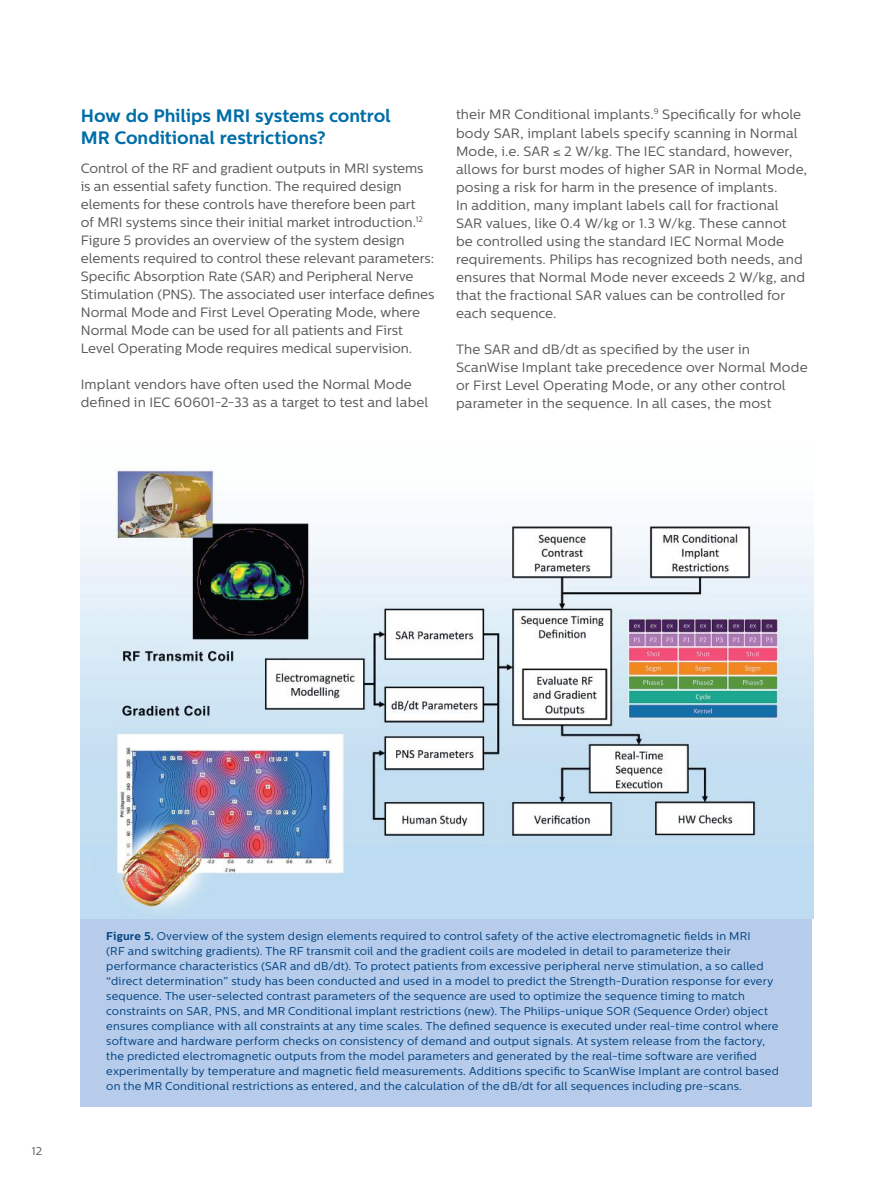
<style>
.page{position:relative;width:893px;height:1188px;background:#fff}
.page>*{position:absolute;margin:0;border:0;box-sizing:border-box;transform-origin:0 0}
.t1{font:700 18px/22.5px "Centrale Sans";color:#006da8}
.t2{font:13.5px/18px "Centrale Sans";letter-spacing:.005em;color:#5a5758}
.t3{font:11.25px/15px "Centrale Sans";letter-spacing:.015em;color:#004180}
.t4{font:11.25px "Centrale Sans";color:#5a5758}
.s1{font-weight:700}
</style>
<div class="page">
<div style="left:81px;top:910px;width:731px;height:197px;background:#b6ccea"></div>
<img style="left:81px;top:470px;width:732px;height:449px">
<h1 class="t1" style="left:81px;top:105px;width:312px">How do Philips MRI systems control<br>MR Conditional restrictions?</h1>
<p class="t2" style="left:81px;top:159px;width:355px">Control of the RF and gradient outputs in MRI systems is an essential safety function. The required design elements for these controls have therefore been part<br>of MRI systems since their initial market introduction.<sup>12<br></sup>Figure 5 provides an overview of the system design elements required to control these relevant parameters:<br>Specific Absorption Rate (SAR) and Peripheral Nerve Stimulation (PNS). The associated user interface defines Normal Mode and First Level Operating Mode, where Normal Mode can be used for all patients and First Level Operating Mode requires medical supervision.</p>
<p class="t2" style="left:81px;top:375px;width:349px">Implant vendors have often used the Normal Mode defined in IEC 60601-2-33 as a target to test and label</p>
<p class="t2" style="left:456px;top:104px;width:347px;line-height:19.5px">their MR Conditional implants.<sup>9</sup> Specifically for whole body SAR, implant labels specify scanning in Normal</p>
<p class="t2" style="left:456px;top:142px;width:353px">Mode, i.e. SAR ≤ 2 W/kg. The IEC standard, however, allows for burst modes of higher SAR in Normal Mode, posing a risk for harm in the presence of implants.<br>In addition, many implant labels call for fractional SAR values, like 0.4 W/kg or 1.3 W/kg. These cannot<br>be controlled using the standard IEC Normal Mode requirements. Philips has recognized both needs, and ensures that Normal Mode never exceeds 2 W/kg, and that the fractional SAR values can be controlled for each sequence.</p>
<p class="t2" style="left:456px;top:340px;width:353px">The SAR and dB/dt as specified by the user in ScanWise Implant take precedence over Normal Mode or First Level Operating Mode, or any other control parameter in the sequence. In all cases, the most</p>
<p class="t4" style="left:32px;top:1144px;width:12px">12</p>
<p class="t3" style="left:106px;top:928px;width:674px"><span class="s1">Figure 5.</span> Overview of the system design elements required to control safety of the active electromagnetic fields in MRI<br>(RF and switching gradients). The RF transmit coil and the gradient coils are modeled in detail to parameterize their performance characteristics (SAR and dB/dt). To protect patients from excessive peripheral nerve stimulation, a so called “direct determination” study has been conducted and used in a model to predict the Strength-Duration response for every sequence. The user-selected contrast parameters of the sequence are used to optimize the sequence timing to match constraints on SAR, PNS, and MR Conditional implant restrictions (new). The Philips-unique SOR (Sequence Order) object ensures compliance with all constraints at any time scales. The defined sequence is executed under real-time control where software and hardware perform checks on consistency of demand and output signals. At system release from the factory, the predicted electromagnetic outputs from the model parameters and generated by the real-time software are verified experimentally by temperature and magnetic field measurements. Additions specific to ScanWise Implant are control based on the MR Conditional restrictions as entered, and the calculation of the dB/dt for all sequences including pre-scans.</p>
</div>
